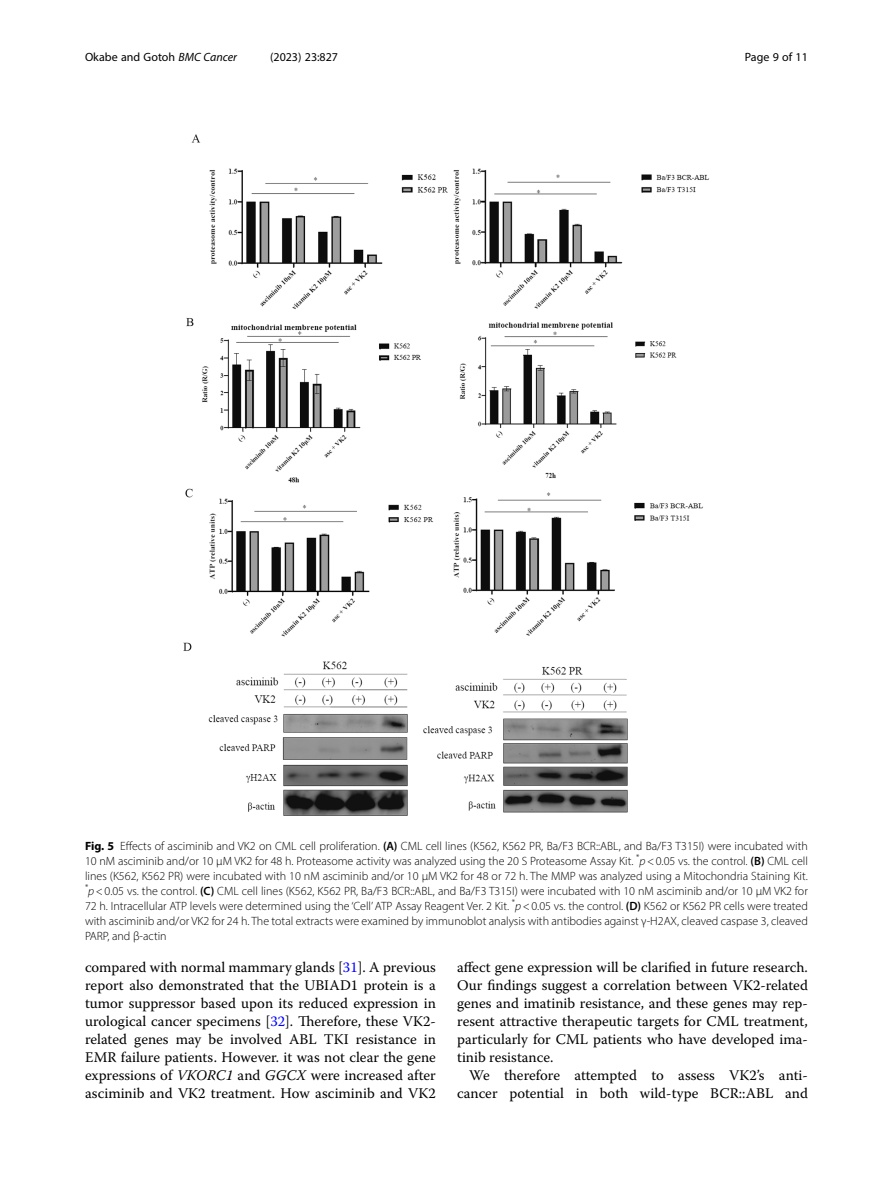
<style>
.page{position:relative;width:893px;height:1191px;background:#fff}
.page>*{position:absolute;margin:0;border:0;box-sizing:border-box;transform-origin:0 0}
.Body_Text_Indent{font:14.7px/18px "Warnock Pro";color:#000;text-align:justify}
.Figure_Caption{font:300 12px/15px "Myriad Pro";color:#000;text-align:justify}
.t1{font:12px "Myriad Pro";color:#000}
.s1{font-style:italic}
.s2{font-weight:700}
.s3{font-weight:600}
.s4{color:#00f}
</style>
<div class="page">
<img style="left:183px;top:134px;width:527px;height:682px">
<p class="t1" style="left:85px;top:50px;width:153px">Okabe and Gotoh <span class="s1">BMC Cancer</span></p>
<p class="t1" style="left:270px;top:50px;width:70px">(2023) 23:827</p>
<p class="t1" style="left:745px;top:50px;width:65px">Page 9 of 11</p>
<p class="Figure_Caption" style="left:85px;top:838px;width:724px"><span class="s2">Fig. 5</span> Effects of asciminib and VK2 on CML cell proliferation. <span class="s3">(A)</span> CML cell lines (K562, K562 PR, Ba/F3 BCR::ABL, and Ba/F3 T315I) were incubated with 10 nM asciminib and/or 10 µM VK2 for 48 h. Proteasome activity was analyzed using the 20 S Proteasome Assay Kit. <sup>*</sup><span class="s1">p</span>&lt;0.05 vs. the control. <span class="s3">(B)</span> CML cell lines (K562, K562 PR) were incubated with 10 nM asciminib and/or 10 µM VK2 for 48 or 72 h. The MMP was analyzed using a Mitochondria Staining Kit. <sup>*</sup><span class="s1">p</span>&lt;0.05 vs. the control. <span class="s3">(C)</span> CML cell lines (K562, K562 PR, Ba/F3 BCR::ABL, and Ba/F3 T315I) were incubated with 10 nM asciminib and/or 10 µM VK2 for 72 h. Intracellular ATP levels were determined using the ‘Cell’ ATP Assay Reagent Ver. 2 Kit. <sup>*</sup><span class="s1">p</span>&lt;0.05 vs. the control. <span class="s3">(D)</span> K562 or K562 PR cells were treated with asciminib and/or VK2 for 24 h. The total extracts were examined by immunoblot analysis with antibodies against γ-H2AX, cleaved caspase 3, cleaved PARP, and β-actin</p>
<p class="Body_Text_Indent" style="left:85px;top:958px;width:352px">compared with normal mammary glands [<span class="s4">31</span>]. A previous report also demonstrated that the UBIAD1 protein is a tumor suppressor based upon its reduced expression in urological cancer specimens [<span class="s4">32</span>]. Therefore, these VK2- related genes may be involved ABL TKI resistance in EMR failure patients. However. it was not clear the gene expressions of <span class="s1">VKORC1</span> and <span class="s1">GGCX</span> were increased after asciminib and VK2 treatment. How asciminib and VK2</p>
<p class="Body_Text_Indent" style="left:457px;top:958px;width:352px">affect gene expression will be clarified in future research.<br>Our findings suggest a correlation between VK2-related genes and imatinib resistance, and these genes may rep&shy;resent attractive therapeutic targets for CML treatment, particularly for CML patients who have developed ima&shy;tinib resistance.</p>
<p class="Body_Text_Indent" style="left:457px;top:1066px;width:352px;text-align:right">We therefore attempted to assess VK2’s anti&shy;cancer potential in both wild-type BCR::ABL and</p>
</div>
